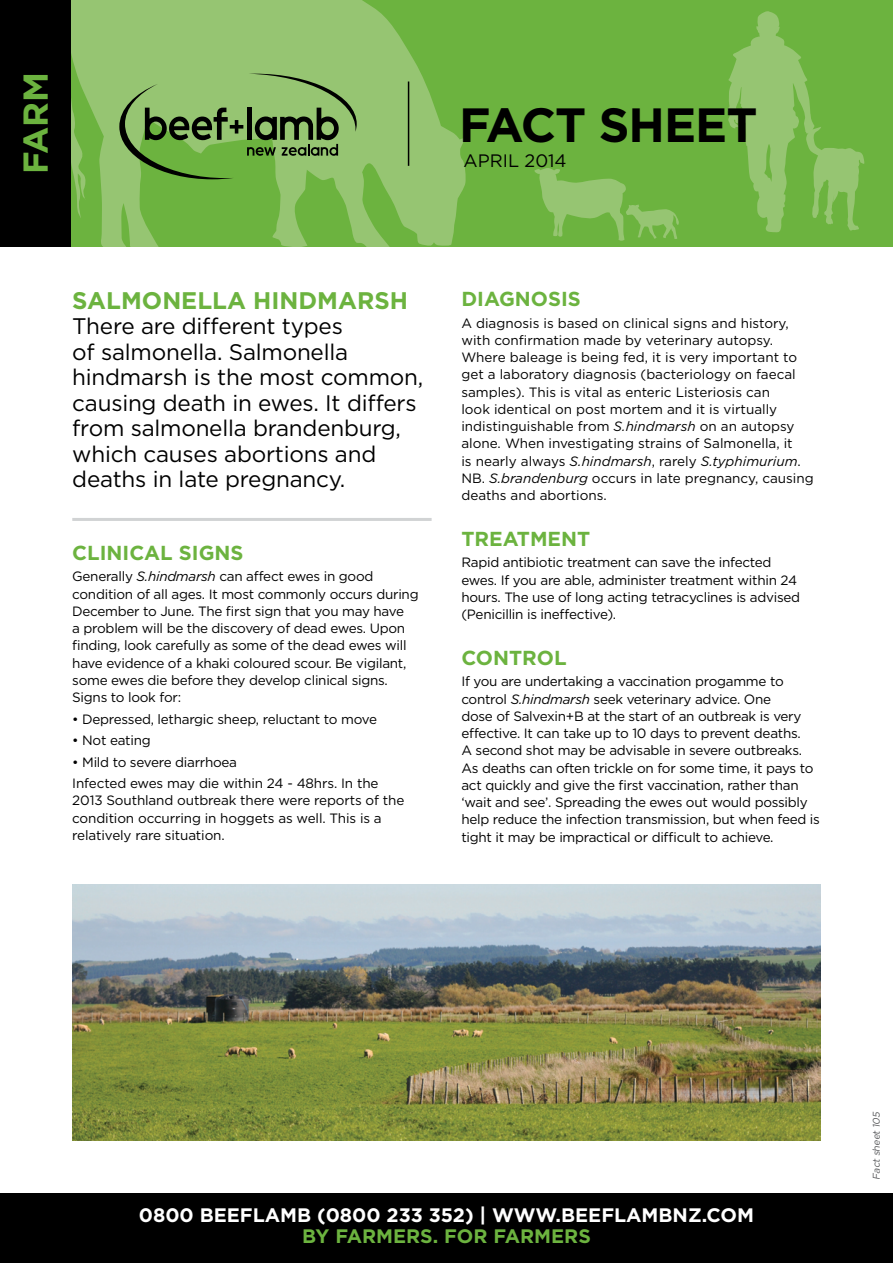
<style>
.page{position:relative;width:893px;height:1263px;background:#fff}
.page>*{position:absolute;margin:0;border:0;box-sizing:border-box;transform-origin:0 0}
.t1{font:700 48px "Gotham";letter-spacing:-.02em;color:#000}
.t2{font:700 34.5px "Gotham";color:#6cb33f}
.t3{font:700 24px "Gotham";color:#6cb33f}
.t4{font:22.5px/25.5px "Gotham";letter-spacing:-.01em;color:#000}
.t5{font:700 20.25px "Gotham";color:#6cb33f}
.t6{font:700 19.5px "Gotham";color:#fff}
.t7{font:700 19.5px "Gotham";color:#6cb33f}
.t8{font:18px "Gotham";color:#000}
.t9{font:13.5px/17.2px "Gotham";letter-spacing:-.02em;color:#000}
.t10{font:13.5px/17.2px "Gotham";color:#000}
.t11{font:italic 9.75px "Gotham";color:#58595b}
.s1{font-style:italic}
</style>
<div class="page">
<div style="left:0;top:1193px;width:893px;height:70px;background:#000"></div>
<div style="left:0;top:0;width:893px;height:247px;background:#6cb33f"></div>
<svg style="left:728px;top:11px;width:137px;height:221px"></svg>
<svg style="left:70px;top:0;width:396px;height:247px;fill:#96c572"></svg>
<svg style="left:534px;top:168px;width:145px;height:73px"></svg>
<div style="left:0;top:0;width:70px;height:247px;background:#000"></div>
<hr style="left:408px;top:81px;width:1px;height:85px;background:#000">
<img style="left:72px;top:884px;width:749px;height:257px">
<hr style="left:72px;top:518px;width:360px;height:3px;background:#d1d3d4">
<svg style="left:119px;top:74px;width:238px;height:105px"></svg>
<h2 class="t2" style="left:13px;top:174px;width:104px;rotate:-90deg">FARM</h2>
<h1 class="t1" style="left:459px;top:93px;width:300px">FACT SHEET</h1>
<h3 class="t8" style="left:463px;top:149px;width:105px">APRIL 2014</h3>
<h3 class="t3" style="left:72px;top:284px;width:337px">SALMONELLA HINDMARSH</h3>
<h3 class="t4" style="left:72px;top:313px;width:353px">There are different types<br>of salmonella. Salmonella hindmarsh is the most common, causing death in ewes. It differs from salmonella brandenburg, which causes abortions and deaths in late pregnancy.</h3>
<h3 class="t5" style="left:72px;top:539px;width:173px">CLINICAL SIGNS</h3>
<p class="t9" style="left:72px;top:568px;width:348px">Generally <span class="s1">S.hindmarsh</span> can affect ewes in good condition of all ages. It most commonly occurs during December to June. The first sign that you may have<br>a problem will be the discovery of dead ewes. Upon finding, look carefully as some of the dead ewes will have evidence of a khaki coloured scour. Be vigilant, some ewes die before they develop clinical signs.<br>Signs to look for:</p>
<p class="t9" style="left:72px;top:710px;width:306px">• Depressed, lethargic sheep, reluctant to move</p>
<p class="t9" style="left:72px;top:731px;width:80px">• Not eating</p>
<p class="t9" style="left:72px;top:751px;width:308px;line-height:21.5px">• Mild to severe diarrhoea<br>Infected ewes may die within 24 - 48hrs. In the</p>
<p class="t9" style="left:72px;top:792px;width:334px">2013 Southland outbreak there were reports of the condition occurring in hoggets as well. This is a relatively rare situation.</p>
<h3 class="t5" style="left:461px;top:285px;width:121px">DIAGNOSIS</h3>
<p class="t10" style="left:461px;top:314px;width:354px">A diagnosis is based on clinical signs and history, with confirmation made by veterinary autopsy.<br>Where baleage is being fed, it is very important to get a laboratory diagnosis (bacteriology on faecal samples). This is vital as enteric Listeriosis can<br>look identical on post mortem and it is virtually indistinguishable from <span class="s1">S.hindmarsh</span> on an autopsy alone. When investigating strains of Salmonella, it<br>is nearly always <span class="s1">S.hindmarsh</span>, rarely <span class="s1">S.typhimurium</span>.<br>NB. <span class="s1">S.brandenburg</span> occurs in late pregnancy, causing deaths and abortions.</p>
<h3 class="t5" style="left:461px;top:525px;width:130px">TREATMENT</h3>
<p class="t9" style="left:461px;top:554px;width:340px">Rapid antibiotic treatment can save the infected ewes. If you are able, administer treatment within 24 hours. The use of long acting tetracyclines is advised (Penicillin is ineffective).</p>
<h3 class="t5" style="left:461px;top:644px;width:107px">CONTROL</h3>
<p class="t9" style="left:461px;top:673px;width:360px">If you are undertaking a vaccination progamme to control <span class="s1">S.hindmarsh</span> seek veterinary advice. One<br>dose of Salvexin+B at the start of an outbreak is very effective. It can take up to 10 days to prevent deaths.<br>A second shot may be advisable in severe outbreaks.<br>As deaths can often trickle on for some time, it pays to act quickly and give the first vaccination, rather than ‘wait and see’. Spreading the ewes out would possibly help reduce the infection transmission, but when feed is tight it may be impractical or difficult to achieve.</p>
<h3 class="t6" style="left:139px;top:1202px;width:617px">0800 BEEFLAMB (0800 233 352) | WWW.BEEFLAMBNZ.COM</h3>
<h3 class="t7" style="left:302px;top:1223px;width:290px">BY FARMERS. FOR FARMERS</h3>
<p class="t11" style="left:870px;top:1180px;width:71px;rotate:-90deg">Factsheet105</p>
</div>
